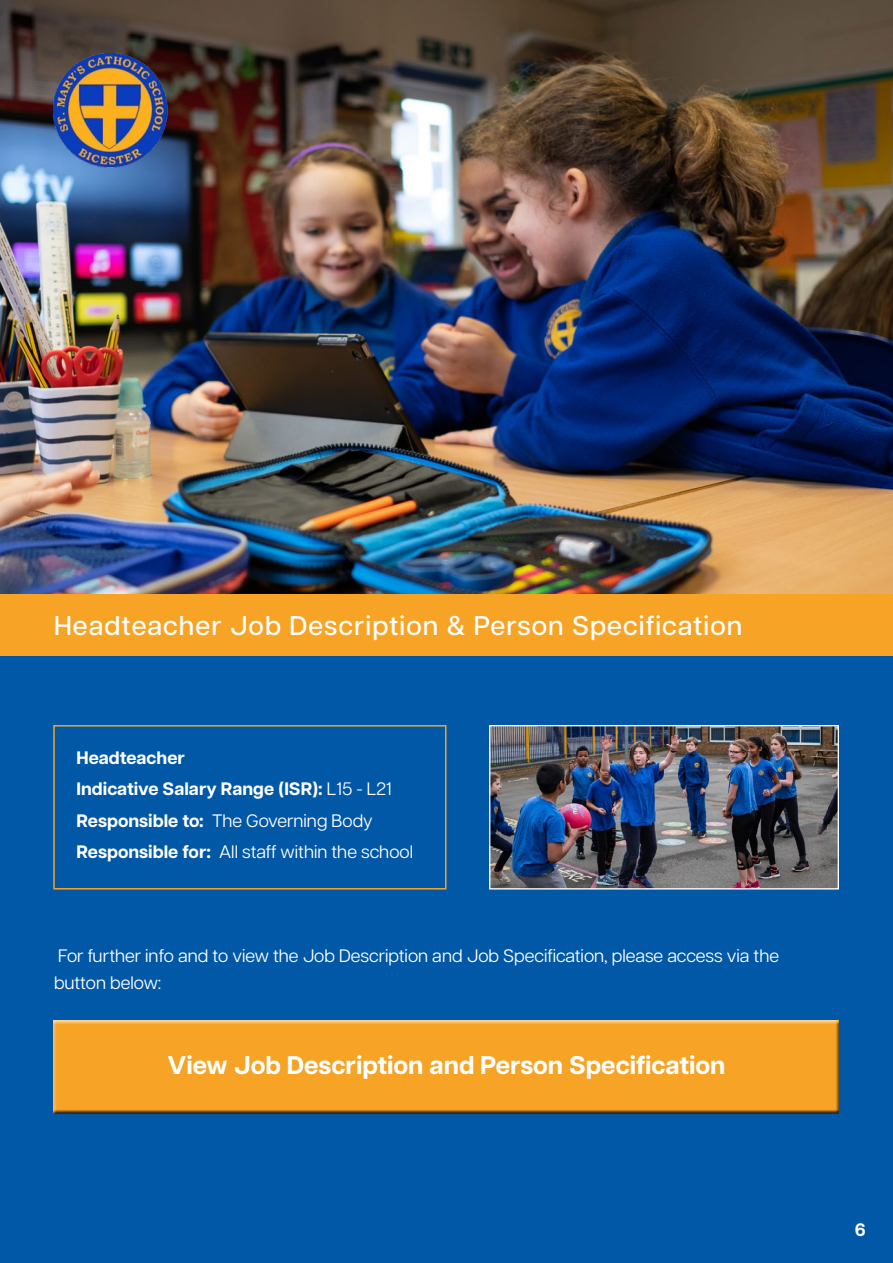
<style>
.page{position:relative;width:893px;height:1263px;background:#fff}
.page>*{position:absolute;margin:0;border:0;box-sizing:border-box;transform-origin:0 0}
.t1{font:500 27px "Articulat CF";letter-spacing:.04em;color:#fff}
.t2{font:700 25.5px "Articulat CF";color:#fff}
.t3{font:700 18px/31.5px "Articulat CF";color:#fff}
.t4{font:18px/27px "Articulat CF";color:#fff}
.s1{font-weight:400}
</style>
<div class="page">
<img style="left:0;top:0;width:893px;height:594px">
<div style="left:0;top:631px;width:893px;height:632px;background:#0058a6"></div>
<img style="left:36px;top:46px;width:143px;height:129px">
<div style="left:53px;top:725px;width:393px;height:164px;border:2px solid #f7a426"></div>
<img style="left:491px;top:727px;width:346px;height:160px">
<div style="left:489px;top:725px;width:350px;height:164px;border:1px solid #fff"></div>
<div style="left:0;top:594px;width:893px;height:62px;background:#f7a426"></div>
<div style="left:50px;top:1018px;width:793px;height:100px;background:#000;opacity:.75"></div>
<h1 class="t1" style="left:54px;top:606px;width:690px">Headteacher Job Description &amp; Person Specification</h1>
<p class="t3" style="left:77px;top:741px;width:338px">Headteacher<br>Indicative Salary Range (ISR): <span class="s1">L15 - L21<br></span>Responsible to: <span class="s1">The Governing Body </span>Responsible for: <span class="s1">All staff within the school</span></p>
<p class="t4" style="left:54px;top:941px;width:726px">For further info and to view the Job Description and Job Specification, please access via the button below:</p>
<h2 class="t2" style="left:167px;top:1046px;width:560px">View Job Description and Person Specification</h2>
<p class="t3" style="left:855px;top:1213px;width:12px">6</p>
</div>
